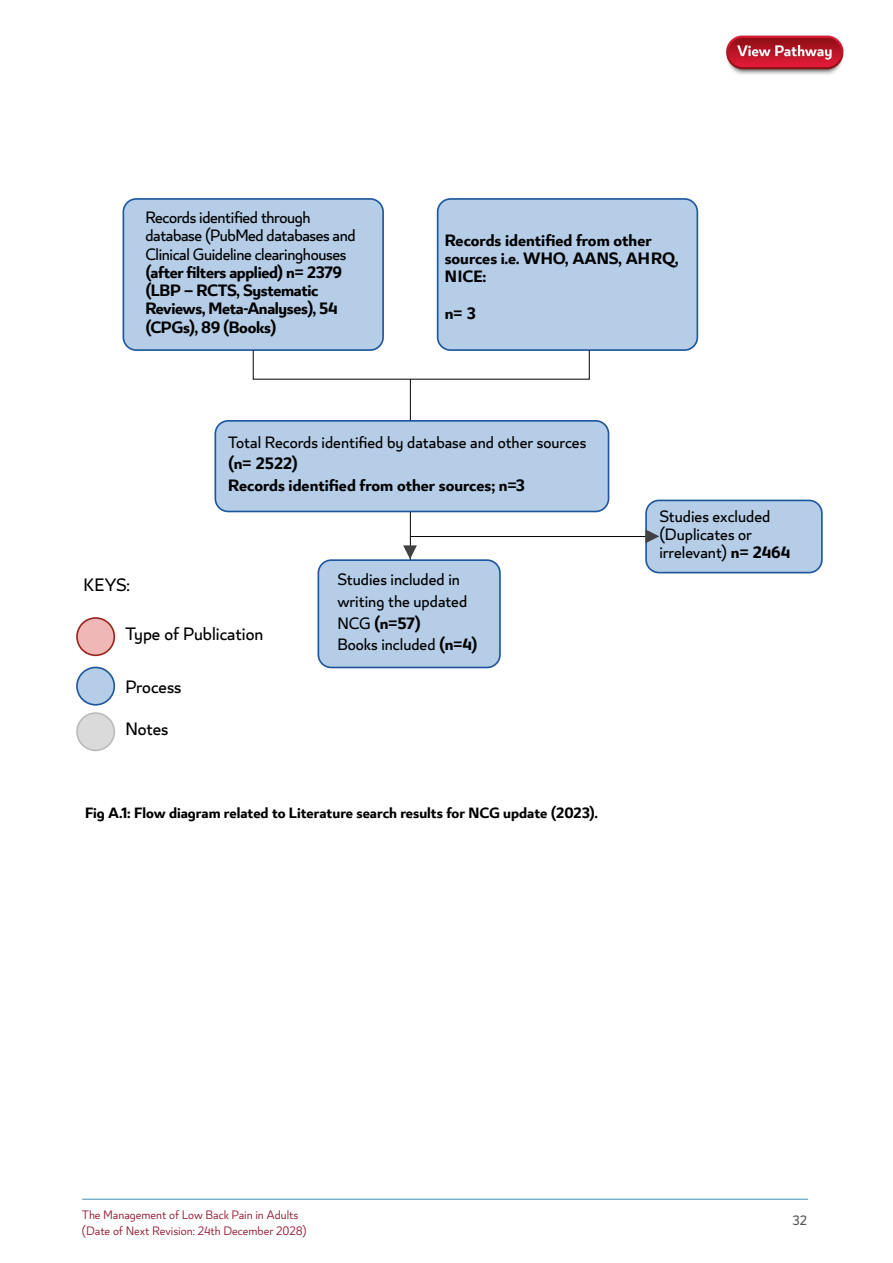
<style>
.page{position:relative;width:893px;height:1263px;background:#fff}
.page>*{position:absolute;margin:0;border:0;box-sizing:border-box;transform-origin:0 0}
.t1{font:19.95px "Lusail";color:#020203}
.t2{font:18.3px/21.6px "Lusail";color:#020203}
.t3{font:700 18.3px/18.3px "Lusail";letter-spacing:-.02em;color:#020203}
.t4{font:700 18.3px/18.3px "Lusail";color:#020203}
.bodytext{font:700 16.5px "Lusail";color:#000}
.t5{font:15px "Lusail";color:#575756}
.t6{font:300 13.5px/16.2px "Lusail";color:#8f1730}
.s1{font-weight:400}
.s2{font-weight:700}
</style>
<div class="page">
<hr style="left:82px;top:1199px;width:726px;height:1px;background:#4094b4">
<img style="left:725px;top:35px;width:119px;height:40px">
<div style="left:77px;top:618px;width:37px;height:37px;background:#f0b7b7;border-radius:50%"></div>
<div style="left:76px;top:617px;width:39px;height:39px;border:2px solid #982720;border-radius:50%"></div>
<div style="left:77px;top:713px;width:37px;height:37px;background:#dadada;border-radius:50%"></div>
<div style="left:76px;top:712px;width:39px;height:39px;border:2px solid #babcbf;border-radius:50%"></div>
<div style="left:77px;top:667px;width:37px;height:38px;background:#b5cde7;border-radius:50%"></div>
<div style="left:76px;top:667px;width:39px;height:39px;border:2px solid #1e579e;border-radius:50%"></div>
<hr style="left:410px;top:379px;width:1px;height:181px;background:#020203">
<div style="left:123px;top:199px;width:260px;height:151px;background:#b5cde7;border-radius:13px"></div>
<div style="left:123px;top:198px;width:261px;height:153px;border:2px solid #1e579e;border-radius:13px"></div>
<div style="left:438px;top:199px;width:259px;height:151px;background:#b5cde7;border-radius:13px"></div>
<div style="left:437px;top:198px;width:261px;height:153px;border:2px solid #1e579e;border-radius:13px"></div>
<div style="left:215px;top:421px;width:393px;height:90px;background:#b5cde7;border-radius:13px"></div>
<div style="left:214px;top:420px;width:395px;height:92px;border:2px solid #1e579e;border-radius:13px"></div>
<div style="left:318px;top:560px;width:182px;height:107px;background:#b5cde7;border-radius:13px"></div>
<div style="left:318px;top:559px;width:183px;height:109px;border:2px solid #1e579e;border-radius:13px"></div>
<hr style="left:410px;top:536px;width:249px;height:1px;background:#020203">
<div style="left:646px;top:500px;width:176px;height:73px;background:#b5cde7;border-radius:13px"></div>
<div style="left:645px;top:500px;width:178px;height:73px;border:2px solid #1e579e;border-radius:13px"></div>
<svg style="left:403px;top:545px;width:14px;height:14px"></svg>
<svg style="left:645px;top:529px;width:14px;height:14px"></svg>
<p class="t3" style="left:145px;top:210px;width:212px"><span class="s1">Records identified through database (PubMed databases and<br>Clinical Guideline clearinghouses </span>(after filters applied) n= 2379 (LBP – RCTS, Systematic<br>Reviews, Meta-Analyses), 54 (CPGs), 89 (Books)</p>
<p class="t4" style="left:445px;top:232px;width:235px">Records identified from other sources i.e. WHO, AANS, AHRQ,<br>NICE:</p>
<p class="t3" style="left:445px;top:305px;width:33px">n= 3</p>
<p class="t2" style="left:228px;top:433px;width:359px">Total Records identified by database and other sources <span class="s2">(n= 2522)<br>Records identified from other sources; n=3</span></p>
<p class="t1" style="left:84px;top:573px;width:48px">KEYS:</p>
<p class="t1" style="left:125px;top:622px;width:139px">Type of Publication</p>
<p class="t1" style="left:125px;top:675px;width:57px">Process</p>
<p class="t1" style="left:125px;top:717px;width:44px">Notes</p>
<p class="t2" style="left:337px;top:570px;width:142px">Studies included in writing the updated<br>NCG <span class="s2">(n=57)<br></span>Books included <span class="s2">(n=4)</span></p>
<p class="bodytext" style="left:85px;top:802px;width:514px">Fig A.1: Flow diagram related to Literature search results for NCG update (2023).</p>
<p class="t2" style="left:659px;top:508px;width:133px;line-height:18.3px">Studies excluded (Duplicates or irrelevant) <span class="s2">n= 2464</span></p>
<p class="t6" style="left:82px;top:1207px;width:226px">The Management of Low Back Pain in Adults (Date of Next Revision: 24th December 2028)</p>
<p class="t5" style="left:792px;top:1211px;width:16px">32</p>
</div>
